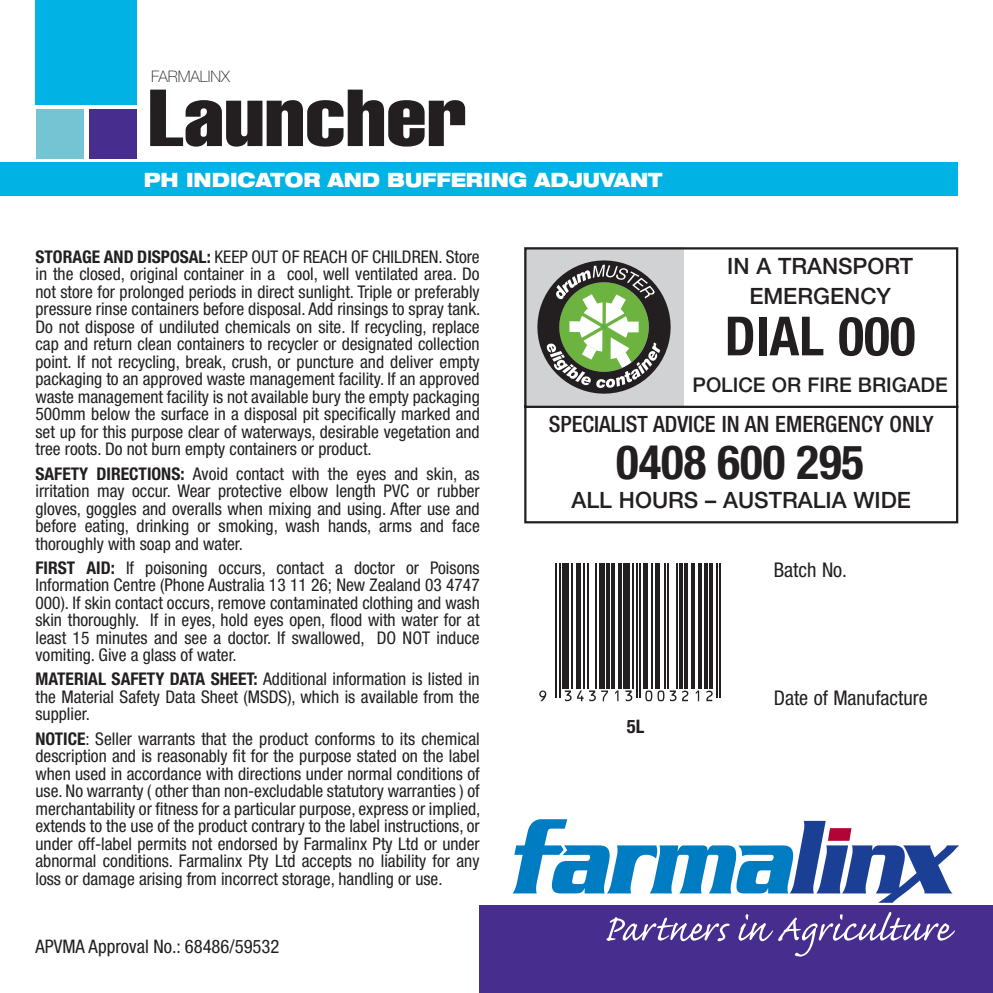
<style>
.page{position:relative;width:993px;height:993px;background:#fff}
.page>*{position:absolute;margin:0;border:0;box-sizing:border-box;transform-origin:0 0}
.t1{font:extra-condensed 79.25px "Helvetica";color:#231f20;scale:1.2 1}
.t2{font:700 condensed 54px "Helvetica Neue";color:#231f20}
.t3{font:700 condensed 47.25px "Helvetica Neue";color:#231f20}
.t4{font:500 22.5px/29.2px "Helvetica Neue";color:#231f20;text-align:center}
.t5{font:500 condensed 22.5px "Helvetica Neue";color:#231f20}
.t6{font:condensed 20.25px "Helvetica Neue";color:#231f20}
.t7{font:500 20.25px "Helvetica Neue";color:#231f20}
.t8{font:900 expanded 19.75px "Helvetica Neue";color:#fff;scale:.9 1}
.t9{font:condensed 18.75px "Helvetica Neue";color:#231f20}
.t10{font:700 condensed 18.75px "Helvetica Neue";color:#231f20}
.t11{font:condensed 17.5px/17.5px "Helvetica Neue";color:#231f20;text-align:justify}
.t12{font:100 15.75px "Helvetica Neue";letter-spacing:-.005em;color:#231f20}
.s1{font-weight:700}
</style>
<div class="page">
<svg style="left:524px;top:247px;width:433px;height:277px"></svg>
<div style="left:479px;top:905px;width:513px;height:87px;background:#462d8e"></div>
<div style="left:0;top:162px;width:957px;height:34px;background:#00b3e4"></div>
<div style="left:36px;top:0;width:101px;height:104px;background:#00b3e4"></div>
<div style="left:36px;top:109px;width:48px;height:49px;background:#74c4d4"></div>
<div style="left:89px;top:109px;width:48px;height:49px;background:#462d8e"></div>
<svg style="left:540px;top:563px;width:181px;height:139px"></svg>
<hr style="left:555px;top:562px;width:2px;height:135px;background:#231f20">
<hr style="left:559px;top:562px;width:1px;height:135px;background:#231f20">
<div style="left:562px;top:562px;width:7px;height:126px;background:#231f20"></div>
<hr style="left:571px;top:562px;width:1px;height:126px;background:#231f20">
<div style="left:576px;top:562px;width:5px;height:126px;background:#231f20"></div>
<hr style="left:583px;top:562px;width:1px;height:126px;background:#231f20">
<hr style="left:586px;top:562px;width:2px;height:126px;background:#231f20">
<hr style="left:595px;top:562px;width:2px;height:126px;background:#231f20">
<div style="left:599px;top:562px;width:5px;height:126px;background:#231f20"></div>
<hr style="left:606px;top:562px;width:3px;height:126px;background:#231f20">
<hr style="left:611px;top:562px;width:3px;height:126px;background:#231f20">
<hr style="left:618px;top:562px;width:3px;height:126px;background:#231f20">
<div style="left:623px;top:562px;width:7px;height:126px;background:#231f20"></div>
<hr style="left:632px;top:562px;width:1px;height:126px;background:#231f20">
<hr style="left:635px;top:562px;width:2px;height:135px;background:#231f20">
<hr style="left:639px;top:562px;width:1px;height:135px;background:#231f20">
<div style="left:642px;top:562px;width:5px;height:126px;background:#231f20"></div>
<hr style="left:651px;top:562px;width:1px;height:126px;background:#231f20">
<div style="left:654px;top:562px;width:5px;height:126px;background:#231f20"></div>
<hr style="left:663px;top:562px;width:2px;height:126px;background:#231f20">
<hr style="left:667px;top:562px;width:1px;height:126px;background:#231f20">
<hr style="left:675px;top:562px;width:2px;height:126px;background:#231f20">
<hr style="left:679px;top:562px;width:3px;height:126px;background:#231f20">
<hr style="left:684px;top:562px;width:3px;height:126px;background:#231f20">
<hr style="left:691px;top:562px;width:3px;height:126px;background:#231f20">
<hr style="left:698px;top:562px;width:3px;height:126px;background:#231f20">
<svg style="left:703px;top:563px;width:4px;height:125px"></svg>
<hr style="left:709px;top:562px;width:3px;height:126px;background:#231f20">
<hr style="left:715px;top:562px;width:2px;height:135px;background:#231f20">
<hr style="left:719px;top:562px;width:1px;height:135px;background:#231f20">
<svg style="left:539px;top:690px;width:7px;height:11px"></svg>
<svg style="left:564px;top:690px;width:7px;height:11px"></svg>
<svg style="left:577px;top:690px;width:6px;height:11px"></svg>
<svg style="left:589px;top:690px;width:6px;height:11px"></svg>
<svg style="left:601px;top:690px;width:7px;height:11px"></svg>
<svg style="left:615px;top:690px;width:3px;height:11px"></svg>
<svg style="left:625px;top:690px;width:7px;height:11px"></svg>
<svg style="left:645px;top:690px;width:31px;height:11px"></svg>
<svg style="left:682px;top:690px;width:6px;height:11px"></svg>
<svg style="left:695px;top:690px;width:4px;height:11px"></svg>
<svg style="left:706px;top:690px;width:6px;height:11px"></svg>
<svg style="left:512px;top:819px;width:446px;height:83px"></svg>
<svg style="left:606px;top:917px;width:123px;height:23px"></svg>
<svg style="left:738px;top:911px;width:216px;height:45px"></svg>
<p class="t12" style="left:151px;top:67px;width:80px">FARMALINX</p>
<h1 class="t1" style="left:148px;top:67px;width:267px">Launcher</h1>
<p class="t8" style="left:144px;top:167px;width:577px">PH INDICATOR AND BUFFERING ADJUVANT</p>
<p class="t11" style="left:35px;top:247px;width:446px"><span class="s1">STORAGE AND DISPOSAL:</span> KEEP OUT OF REACH OF CHILDREN. Store in the closed, original container in a cool, well ventilated area. Do not store for prolonged periods in direct sunlight. Triple or preferably pressure rinse containers before disposal. Add rinsings to spray tank.<br>Do not dispose of undiluted chemicals on site. If recycling, replace cap and return clean containers to recycler or designated collection point. If not recycling, break, crush, or puncture and deliver empty packaging to an approved waste management facility. If an approved waste management facility is not available bury the empty packaging 500mm below the surface in a disposal pit specifically marked and set up for this purpose clear of waterways, desirable vegetation and tree roots. Do not burn empty containers or product.</p>
<p class="t11" style="left:35px;top:464px;width:445px"><span class="s1">SAFETY DIRECTIONS:</span> Avoid contact with the eyes and skin, as irritation may occur. Wear protective elbow length PVC or rubber gloves, goggles and overalls when mixing and using. After use and before eating, drinking or smoking, wash hands, arms and face thoroughly with soap and water.</p>
<p class="t11" style="left:35px;top:558px;width:445px"><span class="s1">FIRST AID:</span> If poisoning occurs, contact a doctor or Poisons Information Centre (Phone Australia 13 11 26; New Zealand 03 4747<br>000). If skin contact occurs, remove contaminated clothing and wash skin thoroughly. If in eyes, hold eyes open, flood with water for at least 15 minutes and see a doctor. If swallowed, DO NOT induce vomiting. Give a glass of water.</p>
<p class="t11" style="left:35px;top:670px;width:445px"><span class="s1">MATERIAL SAFETY DATA SHEET:</span> Additional information is listed in the Material Safety Data Sheet (MSDS), which is available from the supplier.</p>
<p class="t11" style="left:35px;top:729px;width:446px"><span class="s1">NOTICE</span>: Seller warrants that the product conforms to its chemical description and is reasonably fit for the purpose stated on the label when used in accordance with directions under normal conditions of use. No warranty ( other than non-excludable statutory warranties ) of merchantability or fitness for a particular purpose, express or implied, extends to the use of the product contrary to the label instructions, or under off-label permits not endorsed by Farmalinx Pty Ltd or under abnormal conditions. Farmalinx Pty Ltd accepts no liability for any loss or damage arising from incorrect storage, handling or use.</p>
<p class="t9" style="left:35px;top:934px;width:245px">APVMA Approval No.: 68486/59532</p>
<p class="t4" style="left:727px;top:251px;width:187px">IN A TRANSPORT<br>EMERGENCY</p>
<h2 class="t2" style="left:724px;top:303px;width:192px">DIAL 000</h2>
<p class="t7" style="left:692px;top:372px;width:256px">POLICE OR FIRE BRIGADE</p>
<p class="t5" style="left:548px;top:410px;width:386px">SPECIALIST ADVICE IN AN EMERGENCY ONLY</p>
<h3 class="t3" style="left:616px;top:433px;width:249px">0408 600 295</h3>
<p class="t4" style="left:571px;top:485px;width:341px">ALL HOURS – AUSTRALIA WIDE</p>
<p class="t6" style="left:773px;top:558px;width:75px">Batch No.</p>
<p class="t10" style="left:626px;top:715px;width:19px">5L</p>
<p class="t6" style="left:773px;top:686px;width:156px">Date of Manufacture</p>
</div>
